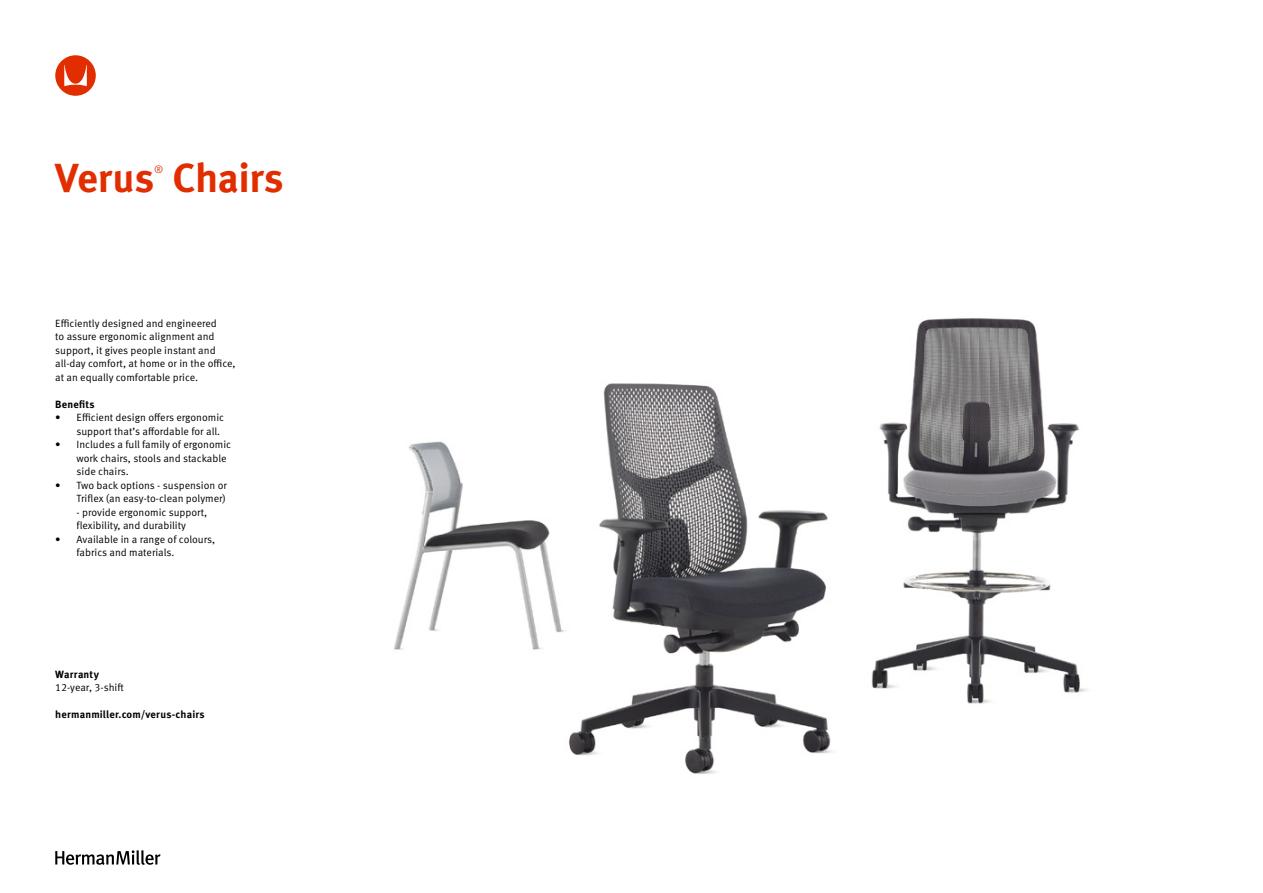
<style>
.page{position:relative;width:1263px;height:893px;background:#fff}
.page>*{position:absolute;margin:0;border:0;box-sizing:border-box;transform-origin:0 0}
.t1{font:700 40.5px "Meta OT";letter-spacing:-.01em;color:#e22d00}
.t2{font:10.5px/13.5px "Meta OT Norm";color:#000}
.t3{font:700 10.5px "Meta OT";letter-spacing:.015em;color:#000}
.t4{font:10.5px "Meta OT Norm";color:#e22d00}
</style>
<div class="page">
<img style="left:394px;top:318px;width:694px;height:456px">
<svg style="left:55px;top:55px;width:41px;height:41px"></svg>
<svg style="left:55px;top:850px;width:106px;height:15px"></svg>
<h1 class="t1" style="left:55px;top:152px;width:230px">Verus Chairs</h1>
<p class="t4" style="left:154px;top:163px;width:11px">®</p>
<p class="t2" style="left:55px;top:317px;width:182px">Efficiently designed and engineered<br>to assure ergonomic alignment and support, it gives people instant and all-day comfort, at home or in the office, at an equally comfortable price.</p>
<p class="t3" style="left:55px;top:398px;width:41px">Benefits</p>
<p class="t2" style="left:77px;top:411px;width:149px;text-indent:-21px">• Efficient design offers ergonomic support that’s affordable for all.</p>
<p class="t2" style="left:77px;top:438px;width:156px;text-indent:-21px">• Includes a full family of ergonomic work chairs, stools and stackable side chairs.</p>
<p class="t2" style="left:55px;top:479px;width:173px;text-align:right">• Two back options - suspension or<br>Triflex (an easy-to-clean polymer)</p>
<p class="t2" style="left:77px;top:506px;width:132px">- provide ergonomic support, flexibility, and durability</p>
<p class="t2" style="left:77px;top:533px;width:140px;text-indent:-21px">• Available in a range of colours, fabrics and materials.</p>
<p class="t3" style="left:55px;top:668px;width:45px">Warranty</p>
<p class="t2" style="left:55px;top:681px;width:70px">12-year, 3-shift</p>
<p class="t3" style="left:55px;top:708px;width:151px">hermanmiller.com/verus-chairs</p>
</div>
